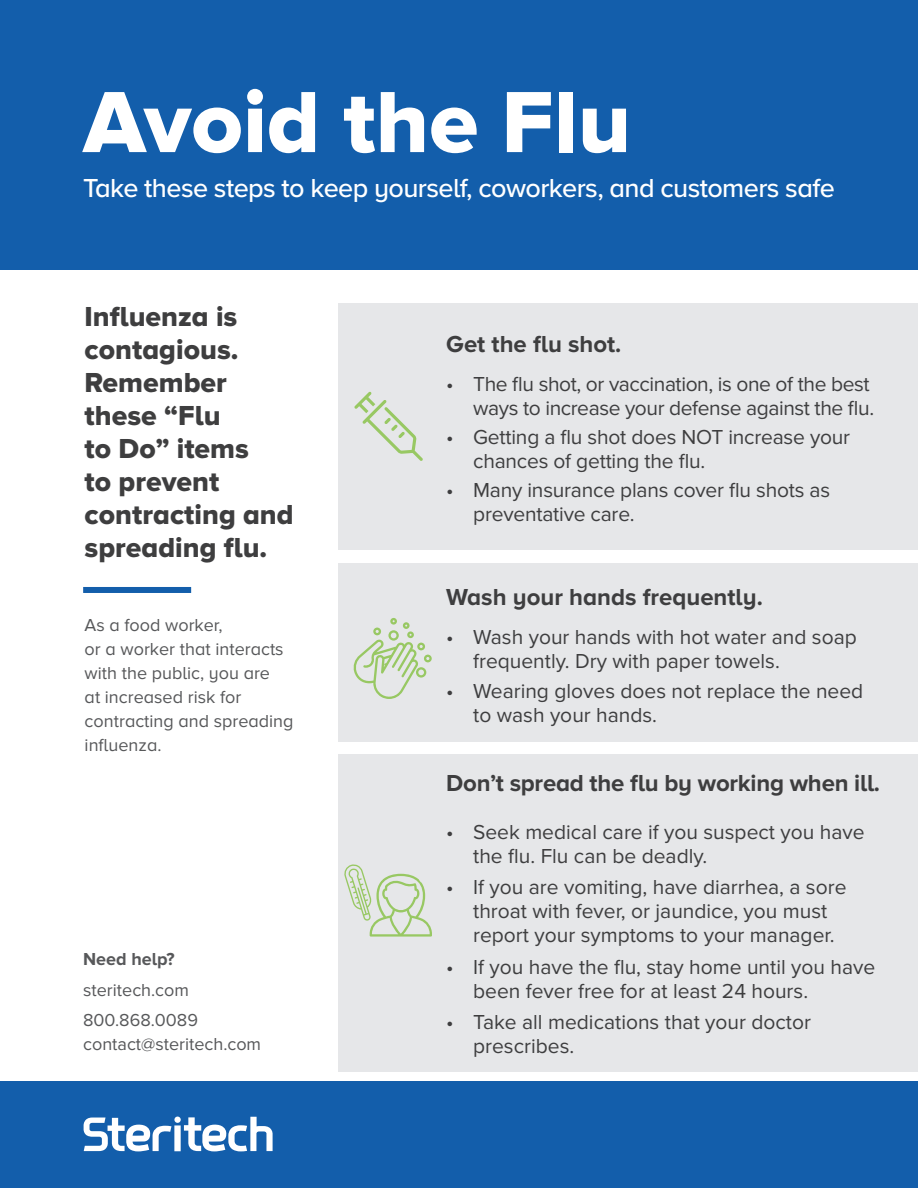
<style>
.page{position:relative;width:918px;height:1188px;background:#fff}
.page>*{position:absolute;margin:0;border:0;box-sizing:border-box;transform-origin:0 0}
.t1{font:90px "Proxima Nova Extrabld";color:#fff}
.t2{font:28.5px/33px "Proxima Nova A Extrabld";color:#3e3e3f}
.t3{font:500 27px "Proxima Nova A";letter-spacing:-.02em;color:#fff}
.t4{font:700 24px "Proxima Nova A";color:#3e3e3f}
.t5{font:21px/24px "Proxima Nova";color:#3e3e3f}
.t6{font:21px/24px "Proxima Nova";letter-spacing:-.02em;color:#3e3e3f;text-align:right}
.t7{font:18px/24px "Proxima Nova A";color:#57585a}
.t8{font:18px/30.8px "Proxima Nova";color:#57585a}
.t9{font:700 18px "Proxima Nova A";color:#57585a}
</style>
<div class="page">
<div style="left:338px;top:304px;width:580px;height:246px;background:#e6e7e9"></div>
<div style="left:0;top:0;width:918px;height:270px;background:#135eab"></div>
<div style="left:0;top:1082px;width:918px;height:106px;background:#135eab"></div>
<div style="left:174px;top:1125px;width:7px;height:26px;background:#fff"></div>
<div style="left:174px;top:1117px;width:7px;height:6px;background:#fff;border-radius:50%"></div>
<svg style="left:184px;top:1117px;width:89px;height:34px"></svg>
<svg style="left:84px;top:1118px;width:87px;height:33px"></svg>
<div style="left:83px;top:587px;width:108px;height:6px;background:#135eab"></div>
<div style="left:338px;top:563px;width:580px;height:179px;background:#e6e7e9"></div>
<div style="left:338px;top:754px;width:580px;height:317px;background:#e6e7e9"></div>
<svg style="left:344px;top:864px;width:88px;height:73px"></svg>
<svg style="left:354px;top:392px;width:69px;height:69px"></svg>
<svg style="left:353px;top:618px;width:79px;height:81px"></svg>
<h1 class="t1" style="left:83px;top:70px;width:549px">Avoid the Flu</h1>
<p class="t3" style="left:83px;top:173px;width:753px">Take these steps to keep yourself, coworkers, and customers safe</p>
<h2 class="t2" style="left:85px;top:302px;width:211px">Influenza is contagious.<br>Remember these “Flu<br>to Do” items<br>to prevent contracting and spreading flu.</h2>
<p class="t7" style="left:85px;top:614px;width:210px">As a food worker,<br>or a worker that interacts with the public, you are<br>at increased risk for contracting and spreading influenza.</p>
<p class="t9" style="left:83px;top:949px;width:93px">Need help?</p>
<p class="t8" style="left:83px;top:975px;width:116px">steritech.com<br>800.868.0089</p>
<p class="t8" style="left:83px;top:1030px;width:180px">contact@steritech.com</p>
<p class="t4" style="left:446px;top:330px;width:177px">Get the flu shot.</p>
<p class="t6" style="left:446px;top:372px;width:430px">• The flu shot, or vaccination, is one of the best ways to increase your defense against the flu.</p>
<p class="t5" style="left:473px;top:426px;width:379px;text-indent:-27px">• Getting a flu shot does NOT increase your chances of getting the flu.</p>
<p class="t5" style="left:473px;top:479px;width:359px;text-indent:-27px">• Many insurance plans cover flu shots as preventative care.</p>
<p class="t4" style="left:446px;top:584px;width:318px">Wash your hands frequently.</p>
<p class="t5" style="left:473px;top:626px;width:385px;text-indent:-27px">• Wash your hands with hot water and soap frequently. Dry with paper towels.</p>
<p class="t5" style="left:473px;top:680px;width:392px;text-indent:-27px">• Wearing gloves does not replace the need to wash your hands.</p>
<p class="t4" style="left:446px;top:769px;width:435px">Don’t spread the flu by working when ill.</p>
<p class="t5" style="left:473px;top:820px;width:393px;text-indent:-27px">• Seek medical care if you suspect you have the flu. Flu can be deadly.</p>
<p class="t5" style="left:473px;top:876px;width:375px;text-indent:-27px">• If you are vomiting, have diarrhea, a sore throat with fever, or jaundice, you must report your symptoms to your manager.</p>
<p class="t5" style="left:473px;top:956px;width:404px;text-indent:-27px">• If you have the flu, stay home until you have been fever free for at least 24 hours.</p>
<p class="t5" style="left:473px;top:1011px;width:339px;text-indent:-27px">• Take all medications that your doctor prescribes.</p>
</div>
